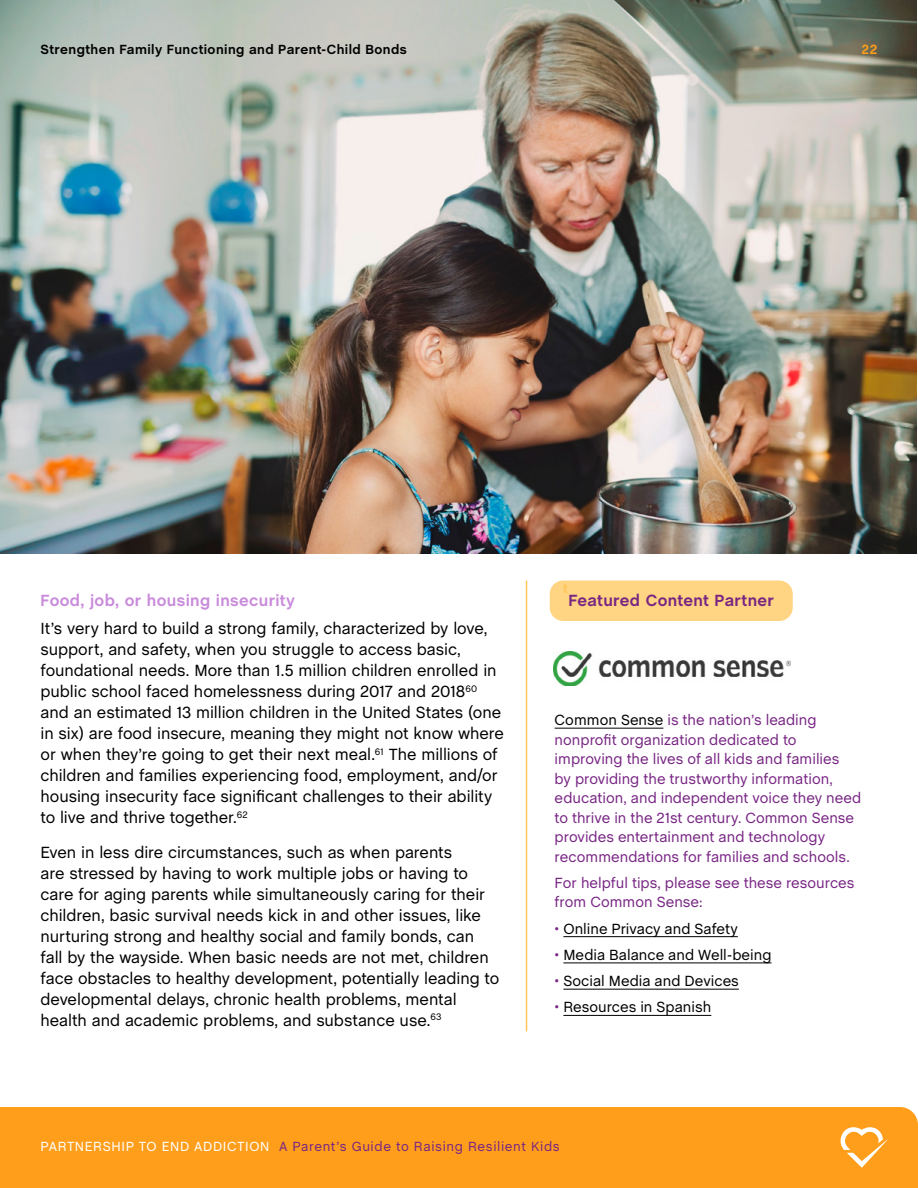
<style>
.page{position:relative;width:918px;height:1188px;background:#fff}
.page>*{position:absolute;margin:0;border:0;box-sizing:border-box;transform-origin:0 0}
.t1{font:16.5px/21px "Chalet";letter-spacing:-.005em;color:#000}
.t2{font:700 16.5px "Chalet";letter-spacing:.02em;color:#c98bdb}
.t3{font:700 16.5px "Chalet";letter-spacing:.02em;color:#782682}
.t4{font:15px/19.5px "Chalet";color:#772583}
.t5{font:15px "Chalet";color:#000}
.t6{font:13.5px "Chalet";letter-spacing:.045em;color:#772583}
.t7{font:700 13.5px "Chalet";letter-spacing:.03em;color:#000}
.t8{font:700 13.5px "Chalet";color:#ff9e1b}
.t9{font:700 13.5px "Chalet";color:#ffc658}
.s1{color:#000}
.s2{color:#772583}
.s3{color:#fff}
</style>
<div class="page">
<img style="left:0;top:0;width:916px;height:554px">
<div style="left:0;top:1107px;width:918px;height:81px;background:#ff9e1b"></div>
<svg style="left:841px;top:1127px;width:46px;height:41px"></svg>
<hr style="left:555px;top:728px;width:108px;height:1px;background:#000">
<hr style="left:563px;top:936px;width:175px;height:1px;background:#000">
<hr style="left:563px;top:963px;width:209px;height:1px;background:#000">
<hr style="left:563px;top:989px;width:176px;height:1px;background:#000">
<hr style="left:563px;top:1015px;width:148px;height:1px;background:#000">
<img style="left:554px;top:652px;width:236px;height:34px">
<div style="left:550px;top:580px;width:243px;height:41px;background:#ffd482;border-radius:14px"></div>
<hr style="left:526px;top:580px;width:1px;height:451px;background:#ffc658">
<p class="t7" style="left:40px;top:41px;width:368px">Strengthen Family Functioning and Parent-Child Bonds</p>
<p class="t8" style="left:862px;top:41px;width:17px">22</p>
<p class="t2" style="left:40px;top:591px;width:256px">Food, job, or housing insecurity</p>
<p class="t1" style="left:40px;top:618px;width:465px">It’s very hard to build a strong family, characterized by love, support, and safety, when you struggle to access basic, foundational needs. More than 1.5 million children enrolled in public school faced homelessness during 2017 and 2018<sup>60 </sup>and an estimated 13 million children in the United States (one in six) are food insecure, meaning they might not know where or when they’re going to get their next meal.<sup>61</sup> The millions of children and families experiencing food, employment, and/or housing insecurity face significant challenges to their ability to live and thrive together.<sup>62</sup></p>
<p class="t1" style="left:40px;top:842px;width:460px">Even in less dire circumstances, such as when parents<br>are stressed by having to work multiple jobs or having to care for aging parents while simultaneously caring for their children, basic survival needs kick in and other issues, like nurturing strong and healthy social and family bonds, can fall by the wayside. When basic needs are not met, children face obstacles to healthy development, potentially leading to developmental delays, chronic health problems, mental health and academic problems, and substance use.<sup>63</sup></p>
<p class="t9" style="left:563px;top:580px;width:6px">t</p>
<p class="t3" style="left:568px;top:591px;width:207px">Featured Content Partner</p>
<p class="t4" style="left:555px;top:710px;width:308px"><span class="s1">Common Sense</span> is the nation’s leading nonprofit organization dedicated to improving the lives of all kids and families<br>by providing the trustworthy information, education, and independent voice they need to thrive in the 21st century. Common Sense provides entertainment and technology recommendations for families and schools.</p>
<p class="t4" style="left:555px;top:873px;width:301px">For helpful tips, please see these resources from Common Sense:</p>
<p class="t5" style="left:555px;top:920px;width:185px"><span class="s2">•</span> Online Privacy and Safety</p>
<p class="t5" style="left:555px;top:946px;width:218px"><span class="s2">•</span> Media Balance and Well-being</p>
<p class="t5" style="left:555px;top:972px;width:186px"><span class="s2">•</span> Social Media and Devices</p>
<p class="t5" style="left:555px;top:998px;width:158px"><span class="s2">•</span> Resources in Spanish</p>
<p class="t6" style="left:40px;top:1138px;width:521px"><span class="s3">PARTNERSHIP TO END ADDICTION</span> A Parent’s Guide to Raising Resilient Kids</p>
</div>
